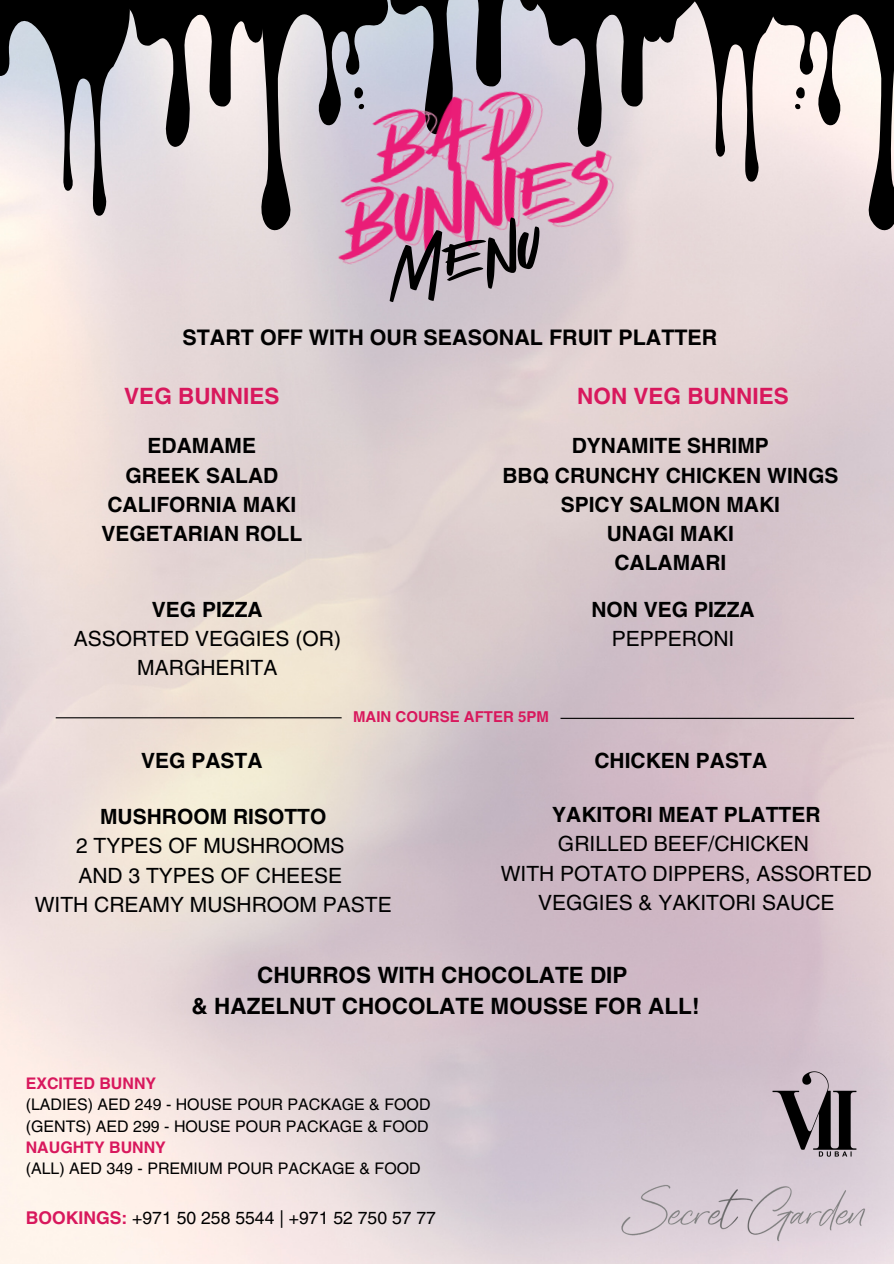
<style>
.page{position:relative;width:894px;height:1264px;background:#fff}
.page>*{position:absolute;margin:0;border:0;box-sizing:border-box;transform-origin:0 0}
.t1{font:71.4px "Shockwave";color:#000}
.t2{font:700 22.5px "Helvetica LT Pro";color:#000}
.t3{font:700 22.5px "Helvetica LT Pro";color:#d8185d}
.t4{font:700 21.45px "Helvetica LT Pro";color:#000}
.t5{font:700 21px "Helvetica LT Pro";color:#000}
.t6{font:21px/29.2px "Helvetica LT Pro";color:#000;text-align:center}
.t7{font:17.55px "Helvetica LT Pro";color:#000}
.t8{font:15.9px "Helvetica LT Pro";color:#000}
.t9{font:700 15.9px "Helvetica LT Pro";color:#d8185d}
.t10{font:700 15px "Helvetica LT Pro";color:#d8185d}
.s1{font-weight:700;color:#d8185d}
</style>
<div class="page">
<img style="left:0;top:232px;width:893px;height:1031px">
<img style="left:274px;top:232px;width:382px;height:130px">
<svg style="left:0;top:0;width:893px;height:232px;background:#ab9aa2"></svg>
<img style="left:612px;top:1170px;width:263px;height:77px">
<img style="left:769px;top:1070px;width:90px;height:114px">
<hr style="left:56px;top:717px;width:285px;height:1px;background:#000">
<hr style="left:560px;top:717px;width:293px;height:2px;background:#000">
<p class="t1" style="left:383px;top:234px;width:153px;rotate:-11deg">MENU</p>
<p class="t4" style="left:182px;top:329px;width:536px">START OFF WITH OUR SEASONAL FRUIT PLATTER</p>
<p class="t3" style="left:124px;top:387px;width:157px">VEG BUNNIES</p>
<p class="t5" style="left:148px;top:438px;width:110px">EDAMAME</p>
<p class="t5" style="left:125px;top:467px;width:154px">GREEK SALAD</p>
<p class="t5" style="left:107px;top:497px;width:190px">CALIFORNIA MAKI</p>
<p class="t5" style="left:101px;top:526px;width:202px">VEGETARIAN ROLL</p>
<p class="t5" style="left:152px;top:602px;width:112px">VEG PIZZA</p>
<p class="t6" style="left:74px;top:626px;width:269px">ASSORTED VEGGIES (OR)</p>
<p class="t6" style="left:137px;top:655px;width:141px">MARGHERITA</p>
<p class="t3" style="left:577px;top:387px;width:213px">NON VEG BUNNIES</p>
<p class="t5" style="left:571px;top:438px;width:199px">DYNAMITE SHRIMP</p>
<p class="t5" style="left:502px;top:467px;width:337px">BBQ CRUNCHY CHICKEN WINGS</p>
<p class="t5" style="left:560px;top:497px;width:221px">SPICY SALMON MAKI</p>
<p class="t5" style="left:606px;top:526px;width:129px">UNAGI MAKI</p>
<p class="t5" style="left:614px;top:555px;width:113px">CALAMARI</p>
<p class="t10" style="left:353px;top:711px;width:197px">MAIN COURSE AFTER 5PM</p>
<p class="t5" style="left:591px;top:602px;width:165px">NON VEG PIZZA</p>
<p class="t6" style="left:611px;top:626px;width:124px">PEPPERONI</p>
<p class="t5" style="left:141px;top:752px;width:123px">VEG PASTA</p>
<p class="t5" style="left:594px;top:752px;width:174px">CHICKEN PASTA</p>
<p class="t5" style="left:100px;top:809px;width:228px">MUSHROOM RISOTTO</p>
<p class="t6" style="left:76px;top:833px;width:270px">2 TYPES OF MUSHROOMS</p>
<p class="t6" style="left:78px;top:862px;width:265px">AND 3 TYPES OF CHEESE</p>
<p class="t6" style="left:35px;top:892px;width:358px">WITH CREAMY MUSHROOM PASTE</p>
<p class="t5" style="left:552px;top:806px;width:270px">YAKITORI MEAT PLATTER</p>
<p class="t6" style="left:558px;top:831px;width:252px">GRILLED BEEF/CHICKEN</p>
<p class="t6" style="left:500px;top:860px;width:372px">WITH POTATO DIPPERS, ASSORTED<br>VEGGIES &amp; YAKITORI SAUCE</p>
<p class="t2" style="left:257px;top:966px;width:371px">CHURROS WITH CHOCOLATE DIP</p>
<p class="t2" style="left:191px;top:998px;width:509px">&amp; HAZELNUT CHOCOLATE MOUSSE FOR ALL!</p>
<p class="t9" style="left:26px;top:1077px;width:132px">EXCITED BUNNY</p>
<p class="t8" style="left:26px;top:1098px;width:406px">(LADIES) AED 249 - HOUSE POUR PACKAGE &amp; FOOD</p>
<p class="t8" style="left:26px;top:1120px;width:404px">(GENTS) AED 299 - HOUSE POUR PACKAGE &amp; FOOD</p>
<p class="t9" style="left:26px;top:1141px;width:142px">NAUGHTY BUNNY</p>
<p class="t8" style="left:26px;top:1162px;width:396px">(ALL) AED 349 - PREMIUM POUR PACKAGE &amp; FOOD</p>
<p class="t7" style="left:26px;top:1210px;width:411px"><span class="s1">BOOKINGS:</span> +971 50 258 5544 | +971 52 750 57 77</p>
</div>
